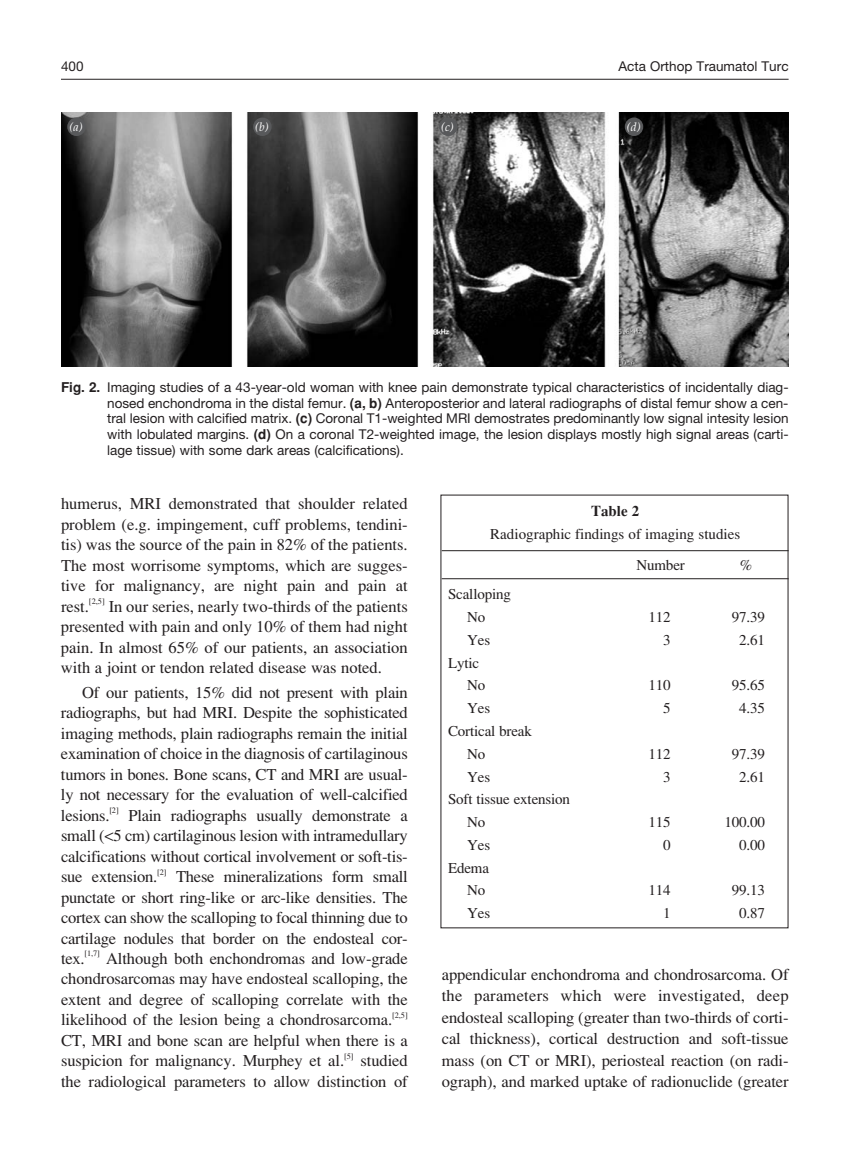
<style>
.page{position:relative;width:851px;height:1149px;background:#fff}
.page>*{position:absolute;margin:0;border:0;box-sizing:border-box;transform-origin:0 0}
.t1{font:16.5px/20.4px "Times";letter-spacing:-.005em;color:#231f20;text-align:justify}
.t2{font:15px/22.8px "Times";letter-spacing:-.01em;color:#231f20}
.t3{font:700 15px "Times";color:#231f20}
.t4{font:13.5px/15.8px "Helvetica T";color:#231f20;text-align:justify}
.t5{font:12px "Palatino Italic Turk";color:#fff}
.t6{font:8.25px "Times";color:#231f20}
.s1{font-family:"Helvetica";font-weight:700}
</style>
<div class="page">
<hr style="left:61px;top:79px;width:727px;height:1px;background:#231f20">
<img style="left:61px;top:113px;width:727px;height:253px">
<div style="left:67px;top:117px;width:19px;height:19px;background:#58595b;border-radius:50%"></div>
<div style="left:253px;top:117px;width:18px;height:19px;background:#58595b;border-radius:50%"></div>
<div style="left:439px;top:117px;width:18px;height:19px;background:#58595b;border-radius:50%"></div>
<div style="left:624px;top:117px;width:19px;height:19px;background:#58595b;border-radius:50%"></div>
<hr style="left:441px;top:550px;width:347px;height:1px;background:#231f20">
<hr style="left:441px;top:578px;width:347px;height:1px;background:#231f20">
<p class="t4" style="left:61px;top:59px;width:24px">400</p>
<p class="t4" style="left:618px;top:59px;width:171px">Acta Orthop Traumatol Turc</p>
<p class="t5" style="left:69px;top:122px;width:15px">(a)</p>
<p class="t5" style="left:255px;top:122px;width:15px">(b)</p>
<p class="t5" style="left:441px;top:122px;width:14px">(c)</p>
<p class="t5" style="left:626px;top:122px;width:15px">(d)</p>
<p class="t4" style="left:107px;top:380px;width:682px;text-indent:-46px"><span class="s1">Fig. 2.</span> Imaging studies of a 43-year-old woman with knee pain demonstrate typical characteristics of incidentally diag&shy;nosed enchondroma in the distal femur. <span class="s1">(a, b)</span> Anteroposterior and lateral radiographs of distal femur show a cen&shy;tral lesion with calcified matrix. <span class="s1">(c)</span> Coronal T1-weighted MRI demostrates predominantly low signal intesity lesion with lobulated margins. <span class="s1">(d)</span> On a coronal T2-weighted image, the lesion displays mostly high signal areas (carti&shy;lage tissue) with some dark areas (calcifications).</p>
<p class="t1" style="left:61px;top:495px;width:348px">humerus, MRI demonstrated that shoulder related problem (e.g. impingement, cuff problems, tendini&shy;tis) was the source of the pain in 82% of the patients.<br>The most worrisome symptoms, which are sugges&shy;tive for malignancy, are night pain and pain at rest.</p>
<p class="t6" style="left:89px;top:598px;width:17px">[2,5]</p>
<p class="t1" style="left:61px;top:597px;width:348px;text-indent:48px">In our series, nearly two-thirds of the patients presented with pain and only 10% of them had night pain. In almost 65% of our patients, an association with a joint or tendon related disease was noted.</p>
<p class="t1" style="left:61px;top:683px;width:348px;text-indent:21px">Of our patients, 15% did not present with plain radiographs, but had MRI. Despite the sophisticated imaging methods, plain radiographs remain the initial examination of choice in the diagnosis of cartilaginous tumors in bones. Bone scans, CT and MRI are usual&shy;ly not necessary for the evaluation of well-calcified lesions.</p>
<p class="t6" style="left:109px;top:807px;width:11px">[2]</p>
<p class="t1" style="left:61px;top:806px;width:348px;text-indent:67px">Plain radiographs usually demonstrate a small (&lt;5 cm) cartilaginous lesion with intramedullary calcifications without cortical involvement or soft-tis&shy;sue extension.</p>
<p class="t6" style="left:157px;top:868px;width:11px">[2]</p>
<p class="t1" style="left:61px;top:867px;width:348px;text-indent:115px">These mineralizations form small punctate or short ring-like or arc-like densities. The cortex can show the scalloping to focal thinning due to cartilage nodules that border on the endosteal cor&shy;tex.</p>
<p class="t6" style="left:84px;top:950px;width:17px">[1,7]</p>
<p class="t1" style="left:61px;top:949px;width:348px;text-indent:45px">Although both enchondromas and low-grade chondrosarcomas may have endosteal scalloping, the extent and degree of scalloping correlate with the likelihood of the lesion being a chondrosarcoma.</p>
<p class="t6" style="left:392px;top:1011px;width:17px">[2,5]</p>
<p class="t1" style="left:61px;top:1031px;width:348px">CT, MRI and bone scan are helpful when there is a suspicion for malignancy. Murphey et al.</p>
<p class="t6" style="left:344px;top:1052px;width:11px">[5]</p>
<p class="t1" style="left:61px;top:1051px;width:348px;text-align:right">studied<br>the radiological parameters to allow distinction of</p>
<p class="t3" style="left:591px;top:505px;width:50px">Table 2</p>
<p class="t2" style="left:490px;top:524px;width:251px">Radiographic findings of imaging studies</p>
<p class="t2" style="left:448px;top:584px;width:64px;text-align:center">Scalloping<br>No</p>
<p class="t2" style="left:636px;top:555px;width:50px">Number</p>
<p class="t2" style="left:739px;top:555px;width:14px">%</p>
<p class="t2" style="left:648px;top:607px;width:24px">112</p>
<p class="t2" style="left:731px;top:607px;width:35px">97.39</p>
<p class="t2" style="left:467px;top:629px;width:25px">Yes</p>
<p class="t2" style="left:663px;top:629px;width:9px">3</p>
<p class="t2" style="left:739px;top:629px;width:27px">2.61</p>
<p class="t2" style="left:467px;top:652px;width:20px;text-indent:-19px">Lytic<br>No</p>
<p class="t2" style="left:648px;top:675px;width:24px">110</p>
<p class="t2" style="left:731px;top:675px;width:35px">95.65</p>
<p class="t2" style="left:467px;top:698px;width:25px">Yes</p>
<p class="t2" style="left:663px;top:698px;width:9px">5</p>
<p class="t2" style="left:739px;top:698px;width:27px">4.35</p>
<p class="t2" style="left:467px;top:720px;width:66px;text-indent:-19px">Cortical break<br>No</p>
<p class="t2" style="left:648px;top:743px;width:24px">112</p>
<p class="t2" style="left:731px;top:743px;width:35px">97.39</p>
<p class="t2" style="left:467px;top:766px;width:25px">Yes</p>
<p class="t2" style="left:663px;top:766px;width:9px">3</p>
<p class="t2" style="left:739px;top:766px;width:27px">2.61</p>
<p class="t2" style="left:467px;top:789px;width:104px;text-indent:-19px">Soft tissue extension<br>No</p>
<p class="t2" style="left:648px;top:812px;width:24px">115</p>
<p class="t2" style="left:724px;top:812px;width:42px">100.00</p>
<p class="t2" style="left:467px;top:834px;width:25px">Yes</p>
<p class="t2" style="left:663px;top:834px;width:9px">0</p>
<p class="t2" style="left:739px;top:834px;width:27px">0.00</p>
<p class="t2" style="left:448px;top:857px;width:43px;text-align:right">Edema<br>No</p>
<p class="t2" style="left:648px;top:880px;width:24px">114</p>
<p class="t2" style="left:731px;top:880px;width:35px">99.13</p>
<p class="t2" style="left:467px;top:903px;width:25px">Yes</p>
<p class="t2" style="left:663px;top:903px;width:9px">1</p>
<p class="t2" style="left:739px;top:903px;width:27px">0.87</p>
<p class="t1" style="left:442px;top:965px;width:348px;line-height:21.3px">appendicular enchondroma and chondrosarcoma. Of the parameters which were investigated, deep endosteal scalloping (greater than two-thirds of corti&shy;cal thickness), cortical destruction and soft-tissue mass (on CT or MRI), periosteal reaction (on radi&shy;ograph), and marked uptake of radionuclide (greater</p>
</div>
